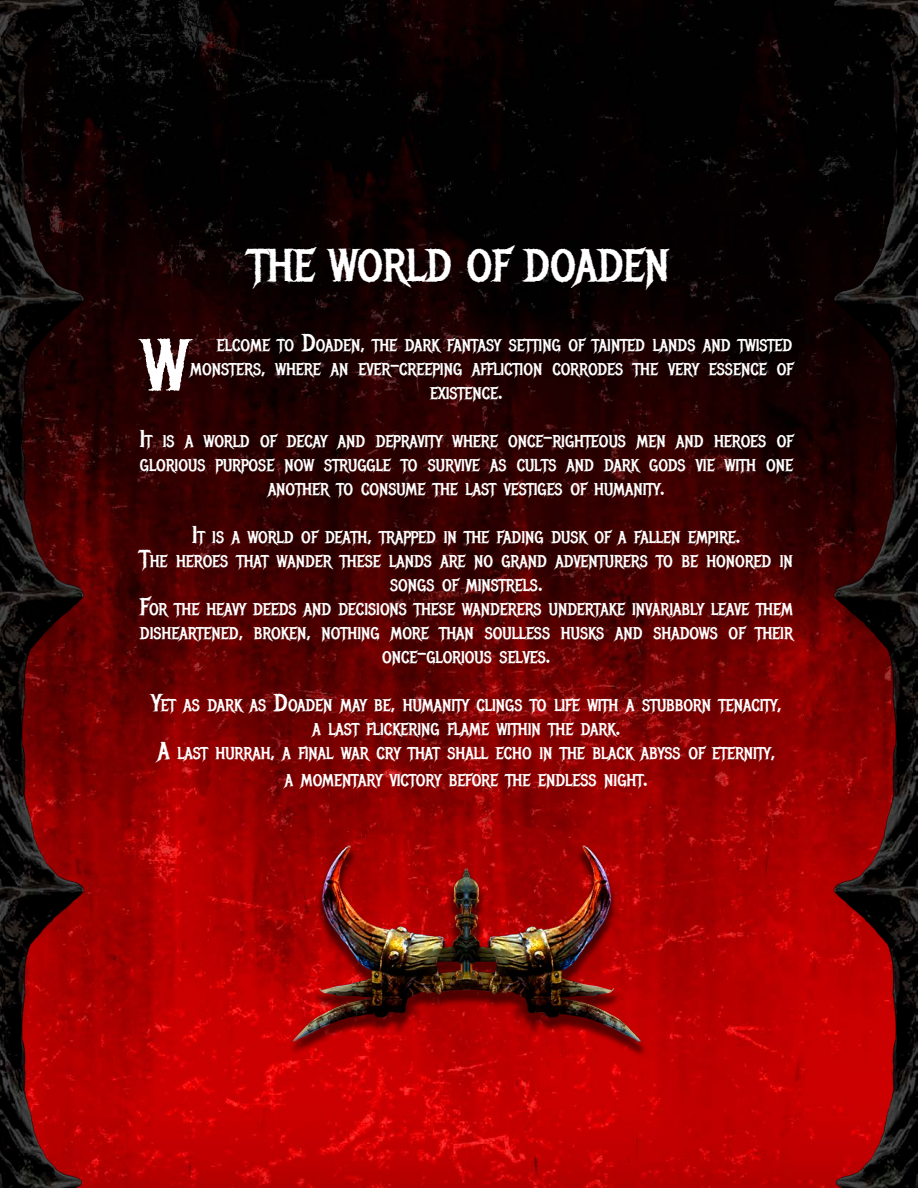
<style>
.page{position:relative;width:918px;height:1188px;background:#fff}
.page>*{position:absolute;margin:0;border:0;box-sizing:border-box;transform-origin:0 0}
.t1{font:72px "Metal Mania";color:#fff}
.t2{font:45px "Metal Mania";color:#fff}
.Paragraph_Style_1{font:16.8px/24px "Metal Mania";color:#fff;text-align:center}
.s1{font-size:24px}
</style>
<div class="page">
<img style="left:0;top:0;width:918px;height:1188px">
<img style="left:282px;top:830px;width:369px;height:229px">
<p class="t2" style="left:248px;top:238px;width:423px">THE WORLD OF DOADEN</p>
<p class="Paragraph_Style_1" style="left:217px;top:334px;width:577px">ELCOME TO <span class="s1">D</span>OADEN<span class="s1">,</span> THE DARK FANTASY SETTING OF TAINTED LANDS AND TWISTED</p>
<p class="Paragraph_Style_1" style="left:430px;top:358px;width:364px;text-align:left;text-indent:-240px">MONSTERS<span class="s1">,</span> WHERE AN EVER<span class="s1">-</span>CREEPING AFFLICTION CORRODES THE VERY ESSENCE OF<br>EXISTENCE<span class="s1">.</span></p>
<p class="Paragraph_Style_1" style="left:140px;top:430px;width:655px"><span class="s1">I</span>T IS A WORLD OF DECAY AND DEPRAVITY WHERE ONCE<span class="s1">-</span>RIGHTEOUS MEN AND HEROES OF<br>GLORIOUS PURPOSE NOW STRUGGLE TO SURVIVE AS CULTS AND DARK GODS VIE WITH ONE<br>ANOTHER TO CONSUME THE LAST VESTIGES OF HUMANITY<span class="s1">.</span></p>
<p class="Paragraph_Style_1" style="left:192px;top:526px;width:550px"><span class="s1">I</span>T IS A WORLD OF DEATH<span class="s1">,</span> TRAPPED IN THE FADING DUSK OF A FALLEN EMPIRE<span class="s1">.</span></p>
<p class="Paragraph_Style_1" style="left:140px;top:550px;width:655px"><span class="s1">T</span>HE HEROES THAT WANDER THESE LANDS ARE NO GRAND ADVENTURERS TO BE HONORED IN<br>SONGS OF MINSTRELS<span class="s1">.</span></p>
<p class="Paragraph_Style_1" style="left:140px;top:598px;width:655px"><span class="s1">F</span>OR THE HEAVY DEEDS AND DECISIONS THESE WANDERERS UNDERTAKE INVARIABLY LEAVE THEM<br>DISHEARTENED<span class="s1">,</span> BROKEN<span class="s1">,</span> NOTHING MORE THAN SOULLESS HUSKS AND SHADOWS OF THEIR<br>ONCE<span class="s1">-</span>GLORIOUS SELVES<span class="s1">.</span></p>
<p class="Paragraph_Style_1" style="left:151px;top:694px;width:632px"><span class="s1">Y</span>ET AS DARK AS <span class="s1">D</span>OADEN MAY BE<span class="s1">,</span> HUMANITY CLINGS TO LIFE WITH A STUBBORN TENACITY<span class="s1">,</span></p>
<p class="Paragraph_Style_1" style="left:313px;top:718px;width:309px">A LAST FLICKERING FLAME WITHIN THE DARK<span class="s1">.</span></p>
<p class="Paragraph_Style_1" style="left:158px;top:742px;width:619px"><span class="s1">A</span> LAST HURRAH<span class="s1">,</span> A FINAL WAR CRY THAT SHALL ECHO IN THE BLACK ABYSS OF ETERNITY<span class="s1">,</span></p>
<p class="Paragraph_Style_1" style="left:285px;top:769px;width:365px">A MOMENTARY VICTORY BEFORE THE ENDLESS NIGHT<span class="s1">.</span></p>
<p class="t1" style="left:142px;top:322px;width:47px">W</p>
</div>
